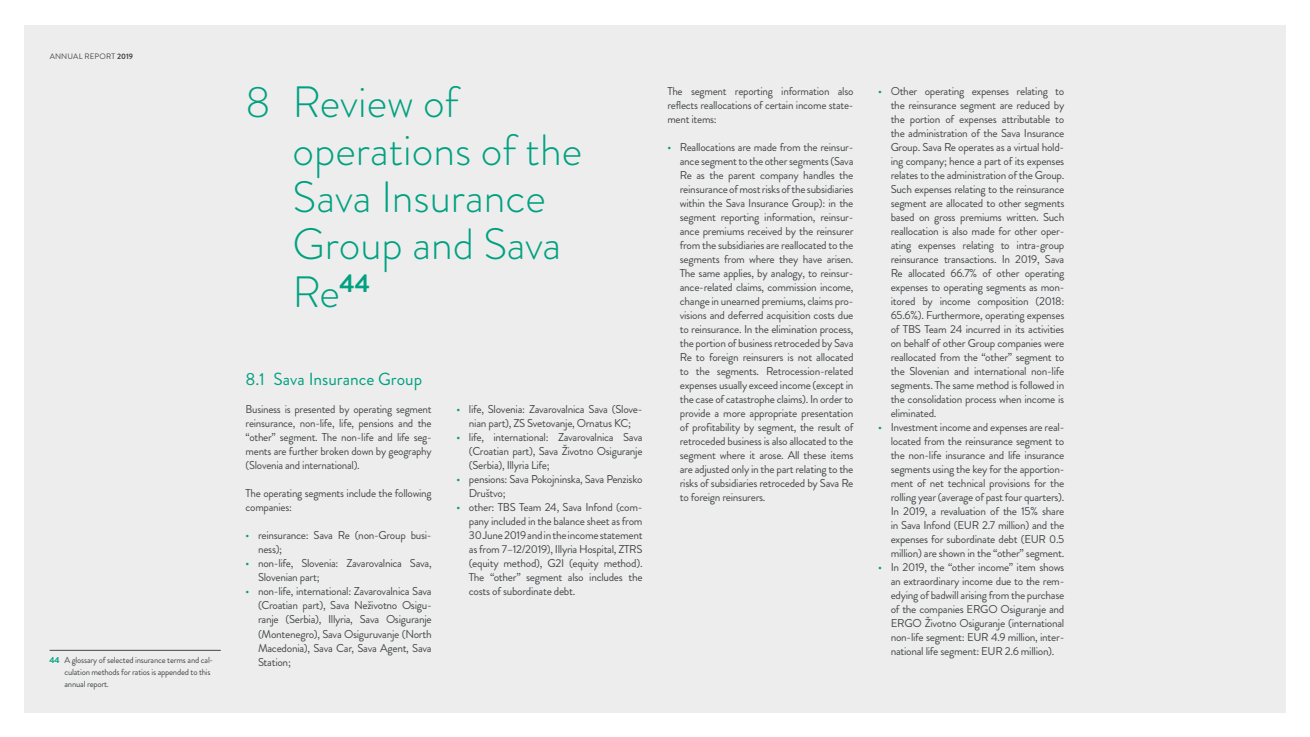
<style>
.page{position:relative;width:1310px;height:737px;background:#fff}
.page>*{position:absolute;margin:0;border:0;box-sizing:border-box;transform-origin:0 0}
.t1{font:300 43.75px/47.2px "Brandon Grotesque";color:#00a181}
.t2{font:17.5px "Brandon Grotesque";color:#00a181}
.t3{font:11.38px/14px "Brandon Grotesque";letter-spacing:-.025em;color:#444749;text-align:justify}
.t4{font:8.75px/12.2px "Brandon Grotesque";letter-spacing:-.025em;color:#444749}
.t5{font:7.88px "Brandon Grotesque";letter-spacing:.02em;color:#444749}
.s1{font-weight:700}
.s2{font-weight:700;color:#00a181}
.s3{font-weight:500;font-size:10.5px;color:#00a181}
</style>
<div class="page">
<div style="left:25px;top:25px;width:1064px;height:687px;background:#ededed"></div>
<div style="left:1089px;top:25px;width:196px;height:687px;background:#ededed"></div>
<hr style="left:50px;top:650px;width:171px;height:1px;background:#444749">
<p class="t5" style="left:50px;top:50px;width:85px">ANNUAL REPORT <span class="s1">2019</span></p>
<p class="t4" style="left:64px;top:654px;width:150px;text-indent:-15px"><span class="s2">44</span> A glossary of selected insurance terms and cal&shy;culation methods for ratios is appended to this annual report.</p>
<h1 class="t1" style="left:293px;top:79px;width:291px;text-indent:-47px">8 Review of operations of the<br>Sava Insurance<br>Group and Sava<br>Re<sup>44</sup></h1>
<h2 class="t2" style="left:246px;top:367px;width:178px">8.1 Sava Insurance Group</h2>
<p class="t3" style="left:246px;top:402px;width:188px">Business is presented by operating segment reinsurance, non-life, life, pensions and the “other” segment. The non-life and life seg&shy;ments are further broken down by geography (Slovenia and international).</p>
<p class="t3" style="left:246px;top:486px;width:188px">The operating segments include the following companies:</p>
<p class="t3" style="left:258px;top:528px;width:175px;text-indent:-12px"><span class="s3">•</span> reinsurance: Sava Re (non-Group busi&shy;ness);</p>
<p class="t3" style="left:258px;top:556px;width:175px;text-indent:-12px"><span class="s3">•</span> non-life, Slovenia: Zavarovalnica Sava,<br>Slovenian part;</p>
<p class="t3" style="left:258px;top:584px;width:175px;text-indent:-12px"><span class="s3">•</span> non-life, international: Zavarovalnica Sava (Croatian part), Sava Neživotno Osigu&shy;ranje (Serbia), Illyria, Sava Osiguranje (Montenegro), Sava Osiguruvanje (North Macedonia), Sava Car, Sava Agent, Sava Station;</p>
<p class="t3" style="left:456px;top:402px;width:188px;text-align:center"><span class="s3">•</span> life, Slovenia: Zavarovalnica Sava (Slove&shy;nian part), ZS Svetovanje, Ornatus KC;</p>
<p class="t3" style="left:469px;top:430px;width:175px;text-indent:-12px"><span class="s3">•</span> life, international: Zavarovalnica Sava (Croatian part), Sava Životno Osiguranje (Serbia), Illyria Life;</p>
<p class="t3" style="left:469px;top:472px;width:175px;text-indent:-12px"><span class="s3">•</span> pensions: Sava Pokojninska, Sava Penzisko<br>Društvo;</p>
<p class="t3" style="left:469px;top:500px;width:175px;text-indent:-12px"><span class="s3">•</span> other: TBS Team 24, Sava Infond (com&shy;pany included in the balance sheet as from 30 June 2019 and in the income statement as from 7–12/2019), Illyria Hospital, ZTRS (equity method), G2I (equity method).<br>The “other” segment also includes the costs of subordinate debt.</p>
<p class="t3" style="left:667px;top:84px;width:188px">The segment reporting information also reflects reallocations of certain income state&shy;ment items:</p>
<p class="t3" style="left:680px;top:140px;width:175px;text-indent:-12px"><span class="s3">•</span> Reallocations are made from the reinsur&shy;ance segment to the other segments (Sava Re as the parent company handles the reinsurance of most risks of the subsidiaries within the Sava Insurance Group): in the segment reporting information, reinsur&shy;ance premiums received by the reinsurer from the subsidiaries are reallocated to the segments from where they have arisen.<br>The same applies, by analogy, to reinsur&shy;ance-related claims, commission income, change in unearned premiums, claims pro&shy;visions and deferred acquisition costs due to reinsurance. In the elimination process, the portion of business retroceded by Sava Re to foreign reinsurers is not allocated to the segments. Retrocession-related expenses usually exceed income (except in the case of catastrophe claims). In order to provide a more appropriate presentation of profitability by segment, the result of retroceded business is also allocated to the segment where it arose. All these items are adjusted only in the part relating to the risks of subsidiaries retroceded by Sava Re to foreign reinsurers.</p>
<p class="t3" style="left:890px;top:84px;width:175px;text-indent:-12px"><span class="s3">•</span> Other operating expenses relating to the reinsurance segment are reduced by the portion of expenses attributable to the administration of the Sava Insurance Group. Sava Re operates as a virtual hold&shy;ing company; hence a part of its expenses relates to the administration of the Group.<br>Such expenses relating to the reinsurance segment are allocated to other segments based on gross premiums written. Such reallocation is also made for other oper&shy;ating expenses relating to intra-group reinsurance transactions. In 2019, Sava Re allocated 66.7% of other operating expenses to operating segments as mon&shy;itored by income composition (2018:<br>65.6%). Furthermore, operating expenses of TBS Team 24 incurred in its activities on behalf of other Group companies were reallocated from the “other” segment to the Slovenian and international non-life segments. The same method is followed in the consolidation process when income is eliminated.</p>
<p class="t3" style="left:890px;top:420px;width:175px;text-indent:-12px"><span class="s3">•</span> Investment income and expenses are real&shy;located from the reinsurance segment to the non-life insurance and life insurance segments using the key for the apportion&shy;ment of net technical provisions for the rolling year (average of past four quarters).<br>In 2019, a revaluation of the 15% share in Sava Infond (EUR 2.7 million) and the expenses for subordinate debt (EUR 0.5 million) are shown in the “other” segment.</p>
<p class="t3" style="left:890px;top:560px;width:175px;text-indent:-12px"><span class="s3">•</span> In 2019, the “other income” item shows an extraordinary income due to the rem&shy;edying of badwill arising from the purchase of the companies ERGO Osiguranje and ERGO Životno Osiguranje (international non-life segment: EUR 4.9 million, inter&shy;national life segment: EUR 2.6 million).</p>
</div>
